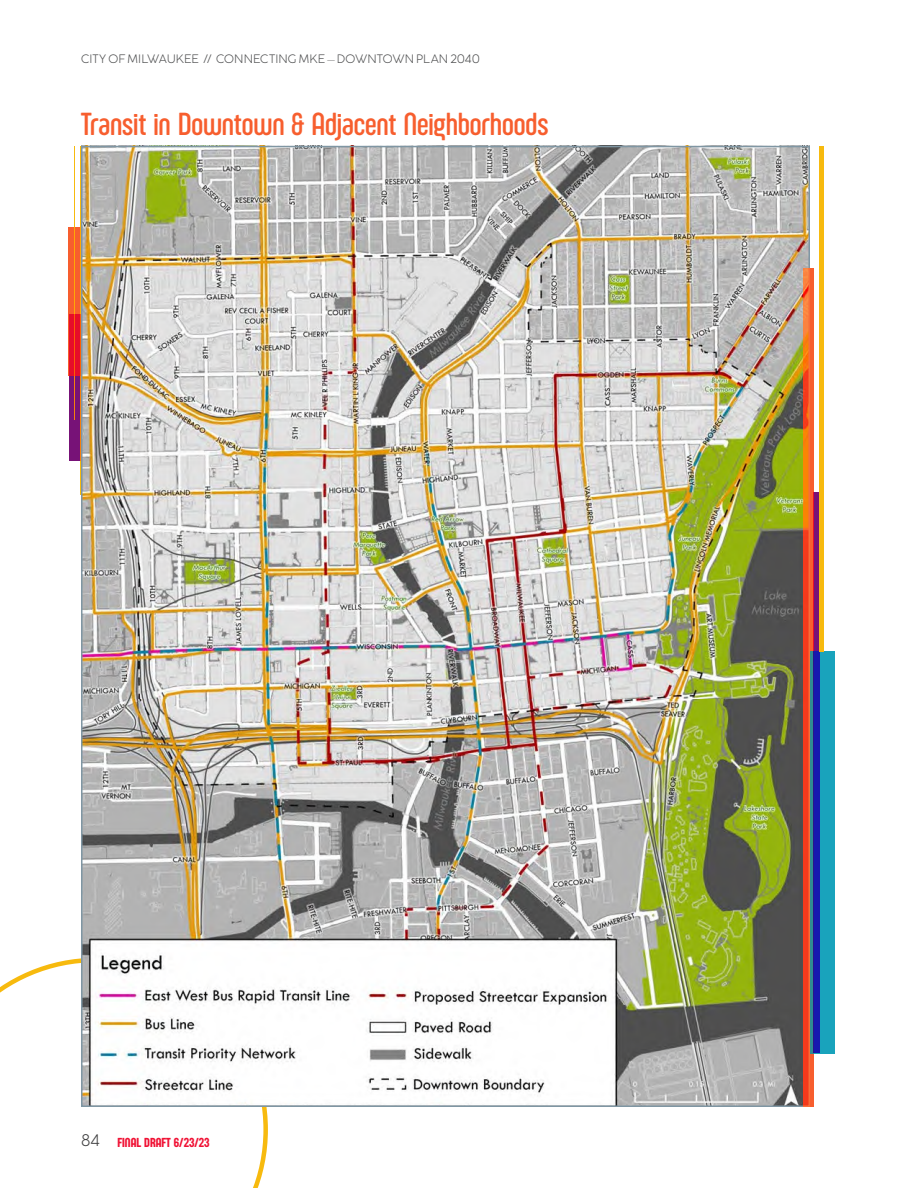
<style>
.page{position:relative;width:918px;height:1188px;background:#fff}
.page>*{position:absolute;margin:0;border:0;box-sizing:border-box;transform-origin:0 0}
.Header_-_level_1{font:300 33px "Sugo Pro Display";letter-spacing:-.005em;color:#f75e2e}
.t1{font:13.5px "Sugo Pro Display";color:#f01134}
.t2{font:300 12px "Cocogoose Classic";letter-spacing:.005em;color:#4b4c4d}
.s1{font-family:"Cocogoose Classic";font-weight:300;font-size:16.5px;color:#3e3e3f}
</style>
<div class="page">
<hr style="left:74px;top:146px;width:1px;height:274px;background:#f7ba0e">
<svg style="left:69px;top:314px;width:29px;height:146px"></svg>
<svg style="left:69px;top:227px;width:12px;height:149px;background:#f24925"></svg>
<svg style="left:0;top:958px;width:268px;height:230px"></svg>
<img style="left:84px;top:149px;width:723px;height:955px">
<svg style="left:804px;top:269px;width:10px;height:838px;background:#f55425"></svg>
<svg style="left:810px;top:651px;width:25px;height:402px;background:#1d97b2"></svg>
<svg style="left:814px;top:492px;width:6px;height:561px;background:#2e15a1"></svg>
<div style="left:819px;top:146px;width:5px;height:505px;background:#f7ba0e"></div>
<p class="t2" style="left:81px;top:50px;width:400px">CITY OF MILWAUKEE // CONNECTING MKE – DOWNTOWN PLAN 2040</p>
<p class="Header_-_level_1" style="left:81px;top:106px;width:469px">Transit in Downtown &amp; Adjacent Neighborhoods</p>
<p class="t1" style="left:81px;top:1135px;width:130px"><span class="s1">84</span> FINAL DRAFT 6/23/23</p>
</div>
